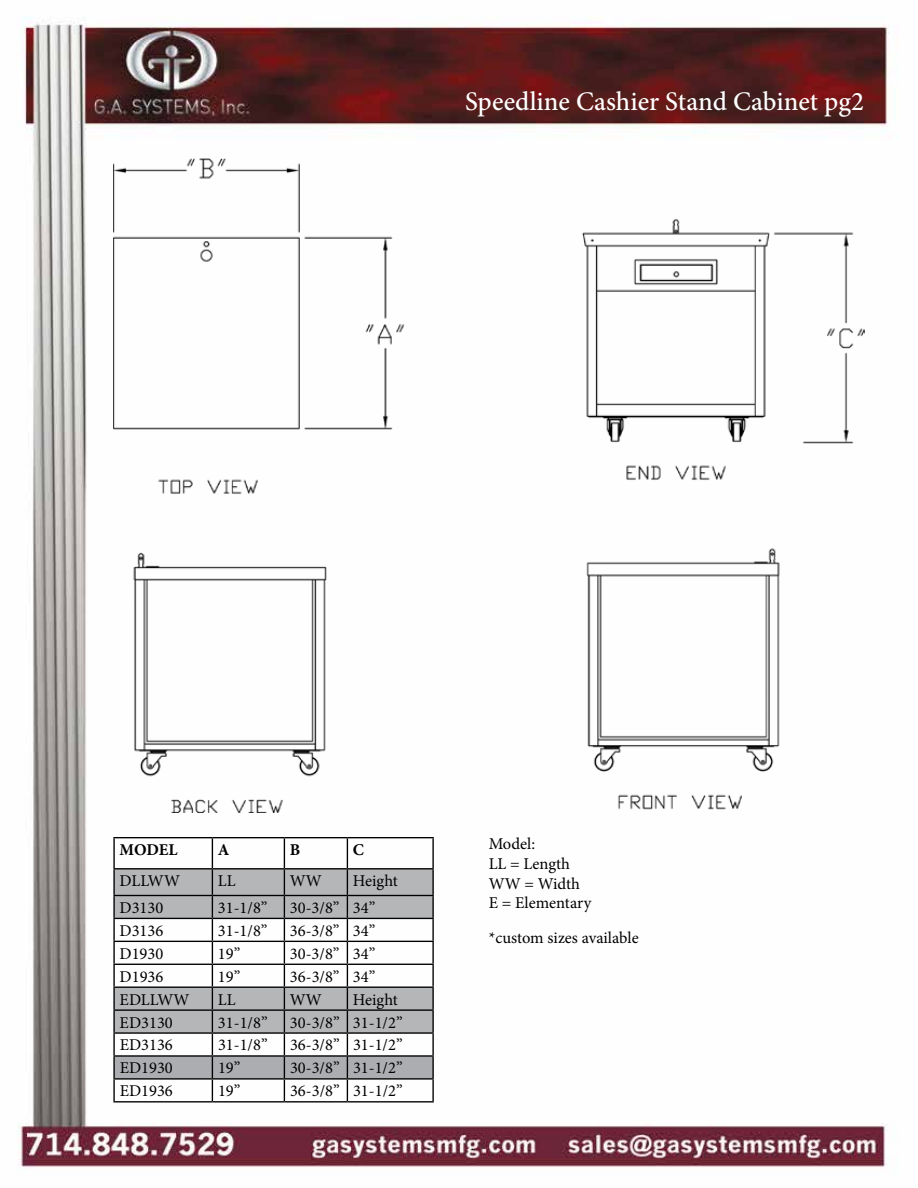
<style>
.page{position:relative;width:918px;height:1188px;background:#fff}
.page>*{position:absolute;margin:0;border:0;box-sizing:border-box;transform-origin:0 0}
.t1{font:500 26.85px "Minion Pro";color:#fff}
.t2{font:16.5px/19.8px "Minion Pro";color:#000}
.t3{font:700 16.5px "Minion Pro";letter-spacing:-.01em;color:#000}
</style>
<div class="page">
<img style="left:17px;top:17px;width:873px;height:1150px">
<hr style="left:113px;top:837px;width:99px;height:1px;background:#000">
<hr style="left:113px;top:838px;width:2px;height:30px;background:#000">
<hr style="left:212px;top:837px;width:72px;height:1px;background:#000">
<hr style="left:212px;top:838px;width:1px;height:30px;background:#000">
<hr style="left:284px;top:837px;width:63px;height:1px;background:#000">
<hr style="left:284px;top:838px;width:1px;height:30px;background:#000">
<hr style="left:347px;top:837px;width:87px;height:1px;background:#000">
<hr style="left:347px;top:838px;width:1px;height:30px;background:#000">
<hr style="left:432px;top:838px;width:2px;height:30px;background:#000">
<hr style="left:113px;top:868px;width:99px;height:1px;background:#000">
<hr style="left:113px;top:869px;width:2px;height:26px;background:#000">
<hr style="left:212px;top:868px;width:72px;height:1px;background:#000">
<hr style="left:284px;top:868px;width:63px;height:1px;background:#000">
<hr style="left:347px;top:868px;width:87px;height:1px;background:#000">
<hr style="left:432px;top:869px;width:2px;height:26px;background:#000">
<hr style="left:113px;top:895px;width:99px;height:1px;background:#000">
<hr style="left:113px;top:896px;width:2px;height:22px;background:#000">
<hr style="left:347px;top:895px;width:87px;height:1px;background:#000">
<hr style="left:432px;top:896px;width:2px;height:22px;background:#000">
<hr style="left:113px;top:918px;width:99px;height:1px;background:#000">
<hr style="left:113px;top:919px;width:2px;height:22px;background:#000">
<hr style="left:347px;top:918px;width:87px;height:1px;background:#000">
<hr style="left:432px;top:919px;width:2px;height:22px;background:#000">
<hr style="left:113px;top:942px;width:2px;height:22px;background:#000">
<hr style="left:432px;top:942px;width:2px;height:22px;background:#000">
<hr style="left:113px;top:965px;width:2px;height:22px;background:#000">
<hr style="left:432px;top:965px;width:2px;height:22px;background:#000">
<hr style="left:113px;top:1034px;width:2px;height:21px;background:#000">
<hr style="left:432px;top:1034px;width:2px;height:21px;background:#000">
<hr style="left:113px;top:1055px;width:99px;height:2px;background:#000">
<hr style="left:113px;top:1057px;width:2px;height:21px;background:#000">
<hr style="left:347px;top:1055px;width:87px;height:2px;background:#000">
<hr style="left:432px;top:1057px;width:2px;height:21px;background:#000">
<hr style="left:113px;top:1078px;width:99px;height:2px;background:#000">
<hr style="left:113px;top:1080px;width:2px;height:21px;background:#000">
<hr style="left:347px;top:1078px;width:87px;height:2px;background:#000">
<hr style="left:432px;top:1080px;width:2px;height:21px;background:#000">
<hr style="left:113px;top:1101px;width:99px;height:2px;background:#000">
<hr style="left:212px;top:1101px;width:72px;height:2px;background:#000">
<hr style="left:284px;top:1101px;width:63px;height:2px;background:#000">
<hr style="left:347px;top:1101px;width:87px;height:2px;background:#000">
<hr style="left:113px;top:941px;width:99px;height:1px;background:#000">
<hr style="left:113px;top:964px;width:99px;height:1px;background:#000">
<hr style="left:113px;top:987px;width:99px;height:1px;background:#000">
<hr style="left:113px;top:988px;width:2px;height:21px;background:#000">
<hr style="left:113px;top:1009px;width:99px;height:2px;background:#000">
<hr style="left:113px;top:1011px;width:2px;height:21px;background:#000">
<hr style="left:113px;top:1032px;width:99px;height:2px;background:#000">
<hr style="left:347px;top:941px;width:87px;height:1px;background:#000">
<hr style="left:347px;top:964px;width:87px;height:1px;background:#000">
<hr style="left:347px;top:987px;width:87px;height:1px;background:#000">
<hr style="left:347px;top:1009px;width:87px;height:2px;background:#000">
<svg style="left:114px;top:869px;width:319px;height:232px"></svg>
<hr style="left:347px;top:1032px;width:87px;height:2px;background:#000">
<hr style="left:432px;top:988px;width:2px;height:21px;background:#000">
<hr style="left:432px;top:1011px;width:2px;height:21px;background:#000">
<img style="left:113px;top:158px;width:751px;height:655px">
<h1 class="t1" style="left:465px;top:83px;width:400px">Speedline Cashier Stand Cabinet pg2</h1>
<p class="t3" style="left:120px;top:838px;width:60px">MODEL</p>
<p class="t3" style="left:218px;top:838px;width:13px">A</p>
<p class="t3" style="left:290px;top:838px;width:12px">B</p>
<p class="t3" style="left:353px;top:838px;width:13px">C</p>
<p class="t2" style="left:120px;top:871px;width:62px">DLLWW</p>
<p class="t2" style="left:218px;top:871px;width:19px">LL</p>
<p class="t2" style="left:290px;top:871px;width:34px">WW</p>
<p class="t2" style="left:353px;top:871px;width:47px">Height</p>
<p class="t2" style="left:120px;top:898px;width:45px">D3130</p>
<p class="t2" style="left:218px;top:898px;width:51px">31-1/8”</p>
<p class="t2" style="left:290px;top:898px;width:87px">30-3/8” 34”</p>
<p class="t2" style="left:120px;top:921px;width:45px">D3136</p>
<p class="t2" style="left:218px;top:921px;width:51px">31-1/8”</p>
<p class="t2" style="left:290px;top:921px;width:87px">36-3/8” 34”</p>
<p class="t2" style="left:120px;top:944px;width:45px">D1930</p>
<p class="t2" style="left:218px;top:944px;width:24px">19”</p>
<p class="t2" style="left:290px;top:944px;width:87px">30-3/8” 34”</p>
<p class="t2" style="left:120px;top:967px;width:45px">D1936</p>
<p class="t2" style="left:218px;top:967px;width:24px">19”</p>
<p class="t2" style="left:290px;top:967px;width:87px">36-3/8” 34”</p>
<p class="t2" style="left:120px;top:990px;width:71px">EDLLWW</p>
<p class="t2" style="left:218px;top:990px;width:19px">LL</p>
<p class="t2" style="left:290px;top:990px;width:34px">WW</p>
<p class="t2" style="left:353px;top:990px;width:47px">Height</p>
<p class="t2" style="left:120px;top:1012px;width:55px">ED3130</p>
<p class="t2" style="left:218px;top:1012px;width:51px">31-1/8”</p>
<p class="t2" style="left:290px;top:1012px;width:114px">30-3/8” 31-1/2”</p>
<p class="t2" style="left:120px;top:1035px;width:55px">ED3136</p>
<p class="t2" style="left:218px;top:1035px;width:51px">31-1/8”</p>
<p class="t2" style="left:290px;top:1035px;width:114px">36-3/8” 31-1/2”</p>
<p class="t2" style="left:120px;top:1058px;width:55px">ED1930</p>
<p class="t2" style="left:218px;top:1058px;width:24px">19”</p>
<p class="t2" style="left:290px;top:1058px;width:114px">30-3/8” 31-1/2”</p>
<p class="t2" style="left:120px;top:1081px;width:55px">ED1936</p>
<p class="t2" style="left:218px;top:1081px;width:24px">19”</p>
<p class="t2" style="left:290px;top:1081px;width:114px">36-3/8” 31-1/2”</p>
<p class="t2" style="left:489px;top:834px;width:104px">Model:<br>LL = Length<br>WW = Width<br>E = Elementary</p>
<p class="t2" style="left:489px;top:928px;width:152px">*custom sizes available</p>
</div>
